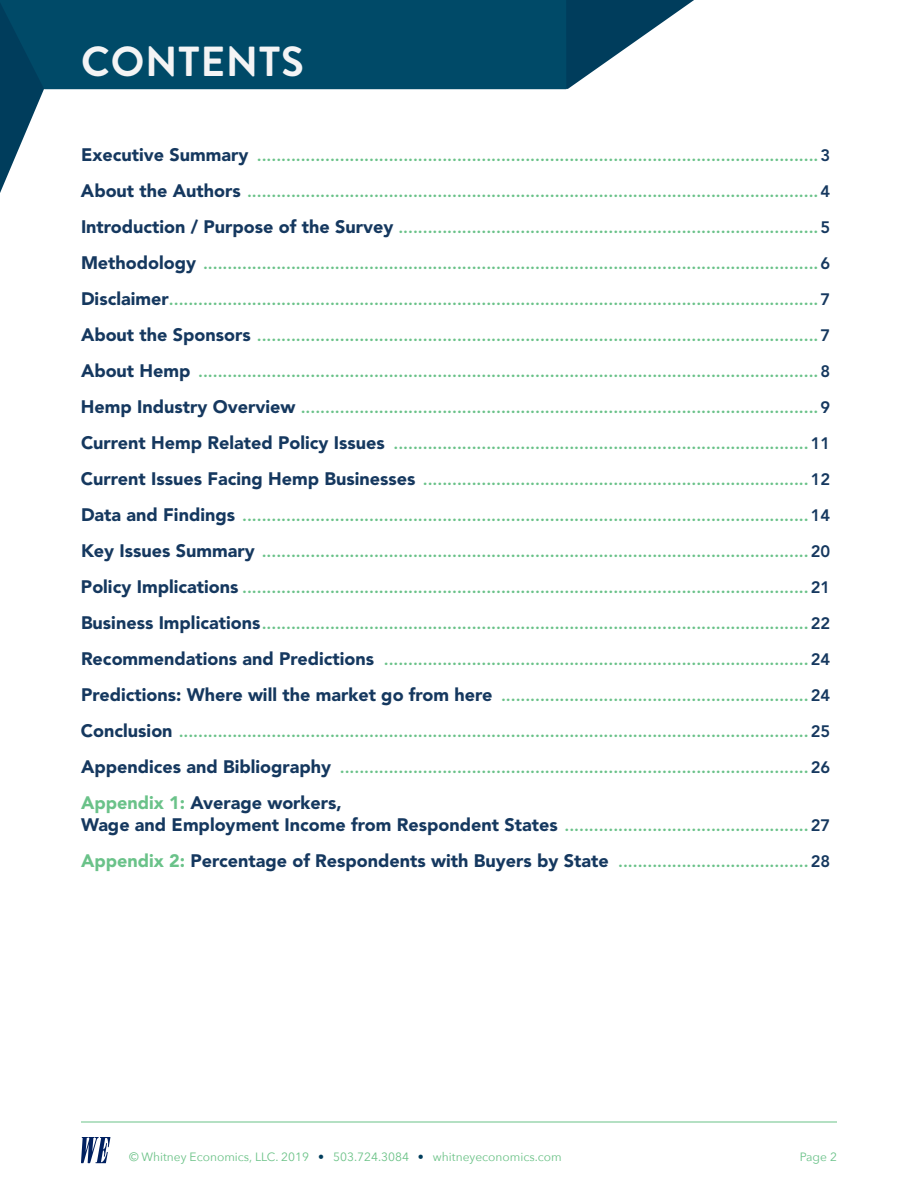
<style>
.page{position:relative;width:918px;height:1188px;background:#fff}
.page>*{position:absolute;margin:0;border:0;box-sizing:border-box;transform-origin:0 0}
.t1{font:700 42px "Brandon Grotesque";letter-spacing:.02em;color:#f4f4f5}
.t2{font:900 18px "Avenir LT Std";color:#15385f}
.t3{font:800 16.5px/36px "Avenir LT Std";color:#6ac289;text-align:justify}
.t4{font:12px "Avenir Next";color:#6bc287}
.t5{font:12px "Avenir Next";color:#6ac289}
.s1{font-weight:900;font-size:18px;color:#15385f}
.s2{color:#15385f}
.s3{color:#6ac289}
.s4{font-weight:800;font-size:16.5px;color:#6ac289}
.s5{font-weight:800;font-size:16.5px}
.s6{color:#003d5c}
</style>
<div class="page">
<hr style="left:81px;top:1122px;width:756px;height:1px;background:#6ac289">
<svg style="left:81px;top:1137px;width:29px;height:26px"></svg>
<svg style="left:0;top:89px;width:81px;height:104px"></svg>
<svg style="left:566px;top:0;width:128px;height:89px;fill:#00405f"></svg>
<div style="left:0;top:0;width:566px;height:89px;background:#004a68"></div>
<h1 class="t1" style="left:81px;top:44px;width:224px">CONTENTS</h1>
<p class="t3" style="left:81px;top:137px;width:751px"><span class="s1">Executive Summary</span> ...................................................................................................................<span class="s2">3<br></span><span class="s1">About the Authors</span> .....................................................................................................................<span class="s2">4<br></span><span class="s1">Introduction / Purpose of the Survey</span> ......................................................................................<span class="s2">5<br></span><span class="s1">Methodology</span> ..............................................................................................................................<span class="s2">6<br></span><span class="s1">Disclaimer</span> .....................................................................................................................................<span class="s2">7<br></span><span class="s1">About the Sponsors</span> ...................................................................................................................<span class="s2">7<br></span><span class="s1">About Hemp</span> ...............................................................................................................................<span class="s2">8<br></span><span class="s1">Hemp Industry Overview</span> ..........................................................................................................<span class="s2">9<br></span><span class="s1">Current Hemp Related Policy Issues</span> .....................................................................................<span class="s2">11<br></span><span class="s1">Current Issues Facing Hemp Businesses</span> ...............................................................................<span class="s2">12<br></span><span class="s1">Data and Findings</span> ....................................................................................................................<span class="s2">14<br></span><span class="s1">Key Issues Summary</span> ................................................................................................................<span class="s2">20<br></span><span class="s1">Policy Implications</span> ....................................................................................................................<span class="s2">21<br></span><span class="s1">Business Implications</span> ................................................................................................................<span class="s2">22<br></span><span class="s1">Recommendations and Predictions</span> .......................................................................................<span class="s2">24<br></span><span class="s1">Predictions: Where will the market go from here</span> ...............................................................<span class="s2">24<br></span><span class="s1">Conclusion</span> .................................................................................................................................<span class="s2">25<br></span><span class="s1">Appendices and Bibliography</span> ................................................................................................<span class="s2">26</span></p>
<p class="t2" style="left:81px;top:795px;width:262px"><span class="s3">Appendix 1:</span> Average workers,</p>
<p class="t3" style="left:81px;top:808px;width:751px"><span class="s1">Wage and Employment Income from Respondent States</span> ..................................................<span class="s2">27</span></p>
<p class="t2" style="left:81px;top:854px;width:751px"><span class="s3">Appendix 2:</span> Percentage of Respondents with Buyers by State <span class="s4">.......................................</span><span class="s5">28</span></p>
<p class="t4" style="left:129px;top:1151px;width:434px">© Whitney Economics, LLC. 2019 <span class="s6">•</span> 503.724.3084 <span class="s6">•</span> whitneyeconomics.com</p>
<p class="t5" style="left:800px;top:1151px;width:39px">Page 2</p>
</div>
